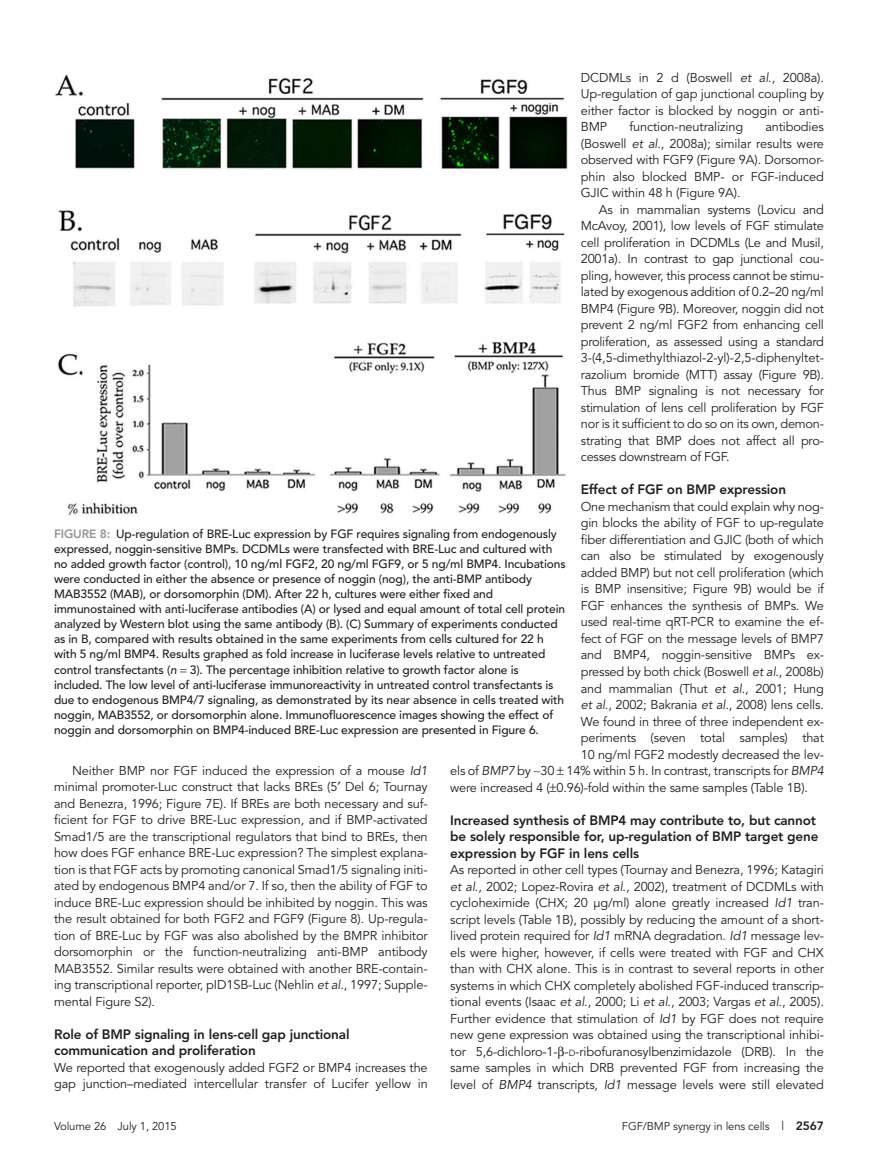
<style>
.page{position:relative;width:878px;height:1175px;background:#fff}
.page>*{position:absolute;margin:0;border:0;box-sizing:border-box;transform-origin:0 0}
.t1{font:800 13.5px/16.5px "Avenir";letter-spacing:-.01em;color:#231f20}
.ParaFL{font:12.75px/16.5px "Avenir";letter-spacing:-.015em;color:#231f20;text-align:justify}
.Para{font:12.75px/16.5px "Avenir";letter-spacing:-.02em;color:#231f20;text-align:justify}
.FigCaption{font:500 12px/15px "Avenir";letter-spacing:-.01em;color:#231f20}
.t2{font:11.25px "Avenir";letter-spacing:-.01em;color:#231f20}
.s1{font-style:italic}
.s2{font-size:8.85px}
.s3{font-weight:800;color:#939598}
.s4{font-size:12px}
.s5{font-weight:800;font-size:12px}
</style>
<div class="page">
<img style="left:55px;top:74px;width:512px;height:442px">
<p class="ParaFL" style="left:580px;top:69px;width:245px">DCDMLs in 2 d (Boswell <span class="s1">et al</span>., 2008a).<br>Up-regulation of gap junctional coupling by either factor is blocked by noggin or anti-BMP</p>
<p class="ParaFL" style="left:629px;top:119px;width:115px">function-neutralizing</p>
<p class="ParaFL" style="left:580px;top:119px;width:245px;text-indent:184px">antibodies (Boswell <span class="s1">et al</span>., 2008a); similar results were observed with FGF9 (Figure 9A). Dorsomor&shy;phin also blocked BMP- or FGF-induced GJIC within 48 h (Figure 9A).</p>
<p class="Para" style="left:580px;top:201px;width:245px;text-indent:18px">As in mammalian systems (Lovicu and McAvoy, 2001), low levels of FGF stimulate cell proliferation in DCDMLs (Le and Musil, 2001a). In contrast to gap junctional cou&shy;pling, however, this process cannot be stimu&shy;lated by exogenous addition of 0.2–20 ng/ml BMP4 (Figure 9B). Moreover, noggin did not prevent 2 ng/ml FGF2 from enhancing cell proliferation, as assessed using a standard 3-(4,5-dimethylthiazol-2-yl)-2,5-diphenyltet&shy;razolium bromide (MTT) assay (Figure 9B).<br>Thus BMP signaling is not necessary for stimulation of lens cell proliferation by FGF nor is it sufficient to do so on its own, demon&shy;strating that BMP does not affect all pro&shy;cesses downstream of FGF.</p>
<h2 class="t1" style="left:580px;top:481px;width:207px">Effect of FGF on BMP expression</h2>
<p class="ParaFL" style="left:580px;top:498px;width:245px">One mechanism that could explain why nog-</p>
<p class="ParaFL" style="left:580px;top:515px;width:244px">gin blocks the ability of FGF to up-regulate</p>
<p class="ParaFL" style="left:580px;top:531px;width:245px">fiber differentiation and GJIC (both of which</p>
<p class="ParaFL" style="left:580px;top:548px;width:245px">can also be stimulated by exogenously</p>
<p class="ParaFL" style="left:580px;top:564px;width:244px">added BMP) but not cell proliferation (which</p>
<p class="ParaFL" style="left:580px;top:581px;width:245px">is BMP insensitive; Figure 9B) would be if</p>
<p class="ParaFL" style="left:580px;top:597px;width:245px">FGF enhances the synthesis of BMPs. We</p>
<p class="ParaFL" style="left:580px;top:614px;width:245px">used real-time qRT-PCR to examine the ef-</p>
<p class="ParaFL" style="left:580px;top:630px;width:245px">fect of FGF on the message levels of BMP7</p>
<p class="ParaFL" style="left:580px;top:647px;width:245px">and BMP4, noggin-sensitive BMPs ex-</p>
<p class="ParaFL" style="left:580px;top:663px;width:245px">pressed by both chick (Boswell <span class="s1">et al</span>., 2008b)</p>
<p class="ParaFL" style="left:580px;top:680px;width:245px">and mammalian (Thut <span class="s1">et al</span>., 2001; Hung</p>
<p class="ParaFL" style="left:580px;top:696px;width:245px"><span class="s1">et al</span>., 2002; Bakrania <span class="s1">et al</span>., 2008) lens cells.</p>
<p class="ParaFL" style="left:580px;top:713px;width:245px">We found in three of three independent ex-</p>
<p class="ParaFL" style="left:580px;top:729px;width:245px">periments (seven total samples) that</p>
<p class="ParaFL" style="left:580px;top:746px;width:245px">10 ng/ml FGF2 modestly decreased the lev-</p>
<p class="ParaFL" style="left:450px;top:762px;width:375px">els of <span class="s1">BMP7</span> by ∼30 14% within 5 h. In contrast, transcripts for <span class="s1">BMP4</span></p>
<p class="ParaFL" style="left:450px;top:779px;width:359px">were increased 4 ( 0.96)-fold within the same samples (Table 1B).</p>
<h2 class="t1" style="left:450px;top:811px;width:370px">Increased synthesis of BMP4 may contribute to, but cannot be solely responsible for, up-regulation of BMP target gene expression by FGF in lens cells</h2>
<p class="ParaFL" style="left:450px;top:861px;width:375px">As reported in other cell types (Tournay and Benezra, 1996; Katagiri <span class="s1">et al</span>., 2002; Lopez-Rovira <span class="s1">et al</span>., 2002), treatment of DCDMLs with cycloheximide (CHX; 20 μg/ml) alone greatly increased <span class="s1">Id1</span> tran&shy;script levels (Table 1B), possibly by reducing the amount of a short&shy;lived protein required for <span class="s1">Id1</span> mRNA degradation. <span class="s1">Id1</span> message lev&shy;els were higher, however, if cells were treated with FGF and CHX than with CHX alone. This is in contrast to several reports in other systems in which CHX completely abolished FGF-induced transcrip&shy;tional events (Isaac <span class="s1">et al</span>., 2000; Li <span class="s1">et al</span>., 2003; Vargas <span class="s1">et al</span>., 2005).<br>Further evidence that stimulation of <span class="s1">Id1</span> by FGF does not require new gene expression was obtained using the transcriptional inhibi&shy;tor 5,6-dichloro-1- -<span class="s2">d</span>-ribofuranosylbenzimidazole (DRB). In the same samples in which DRB prevented FGF from increasing the level of <span class="s1">BMP4</span> transcripts, <span class="s1">Id1</span> message levels were still elevated</p>
<p class="FigCaption" style="left:54px;top:527px;width:513px"><span class="s3">FIGURE 8:</span> Up-regulation of BRE-Luc expression by FGF requires signaling from endogenously expressed, noggin-sensitive BMPs. DCDMLs were transfected with BRE-Luc and cultured with no added growth factor (control), 10 ng/ml FGF2, 20 ng/ml FGF9, or 5 ng/ml BMP4. Incubations were conducted in either the absence or presence of noggin (nog), the anti-BMP antibody MAB3552 (MAB), or dorsomorphin (DM). After 22 h, cultures were either fixed and immunostained with anti-luciferase antibodies (A) or lysed and equal amount of total cell protein analyzed by Western blot using the same antibody (B). (C) Summary of experiments conducted as in B, compared with results obtained in the same experiments from cells cultured for 22 h with 5 ng/ml BMP4. Results graphed as fold increase in luciferase levels relative to untreated control transfectants (<span class="s1">n</span> 3). The percentage inhibition relative to growth factor alone is included. The low level of anti-luciferase immunoreactivity in untreated control transfectants is due to endogenous BMP4/7 signaling, as demonstrated by its near absence in cells treated with noggin, MAB3552, or dorsomorphin alone. Immunofluorescence images showing the effect of noggin and dorsomorphin on BMP4-induced BRE-Luc expression are presented in Figure 6.</p>
<p class="Para" style="left:54px;top:762px;width:375px;text-indent:18px">Neither BMP nor FGF induced the expression of a mouse <span class="s1">Id1 </span>minimal promoter-Luc construct that lacks BREs (5 Del 6; Tournay and Benezra, 1996; Figure 7E). If BREs are both necessary and suf&shy;ficient for FGF to drive BRE-Luc expression, and if BMP-activated Smad1/5 are the transcriptional regulators that bind to BREs, then how does FGF enhance BRE-Luc expression? The simplest explana&shy;tion is that FGF acts by promoting canonical Smad1/5 signaling initi&shy;ated by endogenous BMP4 and/or 7. If so, then the ability of FGF to induce BRE-Luc expression should be inhibited by noggin. This was the result obtained for both FGF2 and FGF9 (Figure 8). Up-regula&shy;tion of BRE-Luc by FGF was also abolished by the BMPR inhibitor dorsomorphin or the function-neutralizing anti-BMP antibody MAB3552. Similar results were obtained with another BRE-contain&shy;ing transcriptional reporter, pID1SB-Luc (Nehlin <span class="s1">et al</span>., 1997; Supple&shy;mental Figure S2).</p>
<h2 class="t1" style="left:54px;top:1025px;width:297px">Role of BMP signaling in lens-cell gap junctional communication and proliferation</h2>
<p class="ParaFL" style="left:54px;top:1059px;width:375px">We reported that exogenously added FGF2 or BMP4 increases the gap junction–mediated intercellular transfer of Lucifer yellow in</p>
<p class="t2" style="left:54px;top:1119px;width:124px">Volume 26 July 1, 2015</p>
<p class="t2" style="left:622px;top:1119px;width:203px">FGF/BMP synergy in lens cells <span class="s4">|</span> <span class="s5">2567</span></p>
</div>
